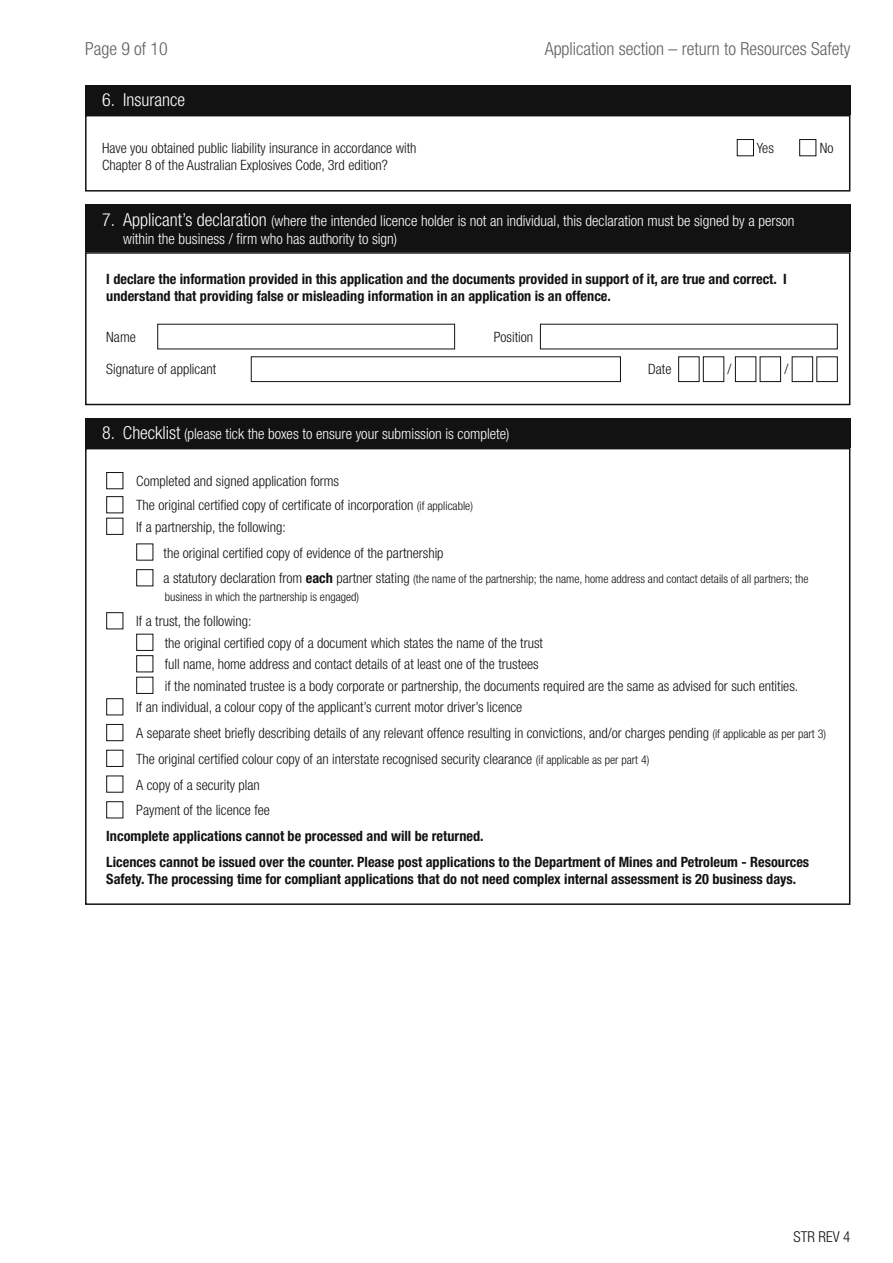
<style>
.page{position:relative;width:893px;height:1263px;background:#fff}
.page>*{position:absolute;margin:0;border:0;box-sizing:border-box;transform-origin:0 0}
.t1{font:300 condensed 18px "Helvetica Neue LT Std";color:#606362}
.t2{font:300 condensed 18px "Helvetica Neue LT Std";color:#fff}
.t3{font:300 condensed 15px "Helvetica Neue LT Std";color:#fff}
.t4{font:300 condensed 15px "Helvetica Neue LT Std";color:#121212}
.t5{font:300 condensed 14.25px/24.2px "Helvetica Neue LT Std";color:#121212}
.t6{font:700 condensed 14.25px "Helvetica Neue LT Std";color:#121212}
.t7{font:300 condensed 12px/17.2px "Helvetica Neue LT Std";color:#121212}
.s1{font-size:18px}
.s2{font-size:12px}
.s3{font-size:14.25px}
.s4{font-weight:700;font-size:14.25px}
</style>
<div class="page">
<div style="left:85px;top:115px;width:765px;height:77px;border:2px solid #121212"></div>
<div style="left:85px;top:85px;width:765px;height:30px;background:#121212"></div>
<div style="left:737px;top:139px;width:17px;height:17px;background:#fff;border:1px solid #121212"></div>
<div style="left:799px;top:139px;width:17px;height:17px;background:#fff;border:1px solid #121212"></div>
<div style="left:85px;top:252px;width:765px;height:153px;border:2px solid #121212"></div>
<div style="left:85px;top:204px;width:765px;height:48px;background:#121212"></div>
<div style="left:251px;top:356px;width:370px;height:26px;background:#fff;border:1px solid #121212"></div>
<div style="left:678px;top:356px;width:21px;height:26px;border:1px solid #121212"></div>
<div style="left:703px;top:356px;width:21px;height:26px;border:1px solid #121212"></div>
<div style="left:735px;top:356px;width:21px;height:26px;border:1px solid #121212"></div>
<div style="left:760px;top:356px;width:21px;height:26px;border:1px solid #121212"></div>
<div style="left:792px;top:356px;width:21px;height:26px;border:1px solid #121212"></div>
<div style="left:816px;top:356px;width:22px;height:26px;border:1px solid #121212"></div>
<div style="left:85px;top:448px;width:765px;height:457px;border:2px solid #121212"></div>
<div style="left:85px;top:418px;width:765px;height:30px;background:#121212"></div>
<div style="left:106px;top:472px;width:17px;height:17px;background:#fff;border:1px solid #121212"></div>
<div style="left:106px;top:496px;width:17px;height:17px;background:#fff;border:1px solid #121212"></div>
<div style="left:106px;top:518px;width:17px;height:17px;background:#fff;border:1px solid #121212"></div>
<div style="left:136px;top:569px;width:17px;height:17px;background:#fff;border:1px solid #121212"></div>
<div style="left:106px;top:612px;width:17px;height:17px;background:#fff;border:1px solid #121212"></div>
<div style="left:136px;top:634px;width:17px;height:17px;background:#fff;border:1px solid #121212"></div>
<div style="left:136px;top:655px;width:17px;height:17px;background:#fff;border:1px solid #121212"></div>
<div style="left:136px;top:677px;width:17px;height:17px;background:#fff;border:1px solid #121212"></div>
<div style="left:106px;top:698px;width:17px;height:17px;background:#fff;border:1px solid #121212"></div>
<div style="left:106px;top:724px;width:17px;height:17px;background:#fff;border:1px solid #121212"></div>
<div style="left:106px;top:750px;width:17px;height:17px;background:#fff;border:1px solid #121212"></div>
<div style="left:106px;top:801px;width:17px;height:17px;background:#fff;border:1px solid #121212"></div>
<p class="t1" style="left:85px;top:39px;width:84px">Page 9 of 10</p>
<p class="t1" style="left:545px;top:39px;width:307px">Application section – return to Resources Safety</p>
<p class="t2" style="left:102px;top:90px;width:85px">6. Insurance</p>
<p class="t5" style="left:102px;top:136px;width:316px">Have you obtained public liability insurance in accordance with</p>
<p class="t5" style="left:757px;top:136px;width:19px">Yes</p>
<p class="t5" style="left:820px;top:136px;width:15px">No</p>
<p class="t5" style="left:102px;top:153px;width:287px">Chapter 8 of the Australian Explosives Code, 3rd edition?</p>
<p class="t2" style="left:102px;top:209px;width:14px">7.</p>
<p class="t3" style="left:123px;top:212px;width:673px"><span class="s1">Applicant’s declaration</span> (where the intended licence holder is not an individual, this declaration must be signed by a person</p>
<p class="t3" style="left:123px;top:230px;width:275px">within the business / firm who has authority to sign)</p>
<p class="t6" style="left:106px;top:270px;width:682px">I declare the information provided in this application and the documents provided in support of it, are true and correct. I</p>
<p class="t6" style="left:106px;top:287px;width:506px">understand that providing false or misleading information in an application is an offence.</p>
<p class="t5" style="left:106px;top:325px;width:31px">Name</p>
<p class="t5" style="left:494px;top:325px;width:41px">Position</p>
<p class="t5" style="left:106px;top:357px;width:111px">Signature of applicant</p>
<p class="t5" style="left:648px;top:357px;width:25px">Date</p>
<p class="t5" style="left:728px;top:357px;width:5px">/</p>
<p class="t5" style="left:784px;top:357px;width:5px">/</p>
<p class="t3" style="left:102px;top:425px;width:409px"><span class="s1">8. Checklist</span> (please tick the boxes to ensure your submission is complete)</p>
<p class="t5" style="left:136px;top:469px;width:338px">Completed and signed application forms<br>The original certified copy of certificate of incorporation <span class="s2">(if applicable)</span></p>
<p class="t5" style="left:164px;top:514px;width:282px;line-height:25.8px;text-indent:-27px">If a partnership, the following:<br>the original certified copy of evidence of the partnership</p>
<p class="t7" style="left:164px;top:570px;width:646px"><span class="s3">a statutory declaration from</span> <span class="s4">each</span> <span class="s3">partner stating</span> (the name of the partnership; the name, home address and contact details of all partners; the business in which the partnership is engaged)</p>
<p class="t5" style="left:136px;top:609px;width:117px">If a trust, the following:</p>
<p class="t5" style="left:165px;top:630px;width:380px">the original certified copy of a document which states the name of the trust</p>
<p class="t5" style="left:165px;top:652px;width:375px">full name, home address and contact details of at least one of the trustees</p>
<p class="t5" style="left:165px;top:674px;width:635px">if the nominated trustee is a body corporate or partnership, the documents required are the same as advised for such entities.</p>
<p class="t5" style="left:136px;top:695px;width:387px">If an individual, a colour copy of the applicant’s current motor driver’s licence</p>
<p class="t5" style="left:136px;top:721px;width:691px">A separate sheet briefly describing details of any relevant offence resulting in convictions, and/or charges pending <span class="s2">(if applicable as per part 3)</span></p>
<p class="t5" style="left:136px;top:747px;width:515px">The original certified colour copy of an interstate recognised security clearance <span class="s2">(if applicable as per part 4)</span></p>
<p class="t5" style="left:136px;top:772px;width:125px">A copy of a security plan</p>
<p class="t5" style="left:136px;top:798px;width:135px">Payment of the licence fee</p>
<p class="t6" style="left:106px;top:827px;width:379px">Incomplete applications cannot be processed and will be returned.</p>
<p class="t6" style="left:106px;top:853px;width:704px">Licences cannot be issued over the counter. Please post applications to the Department of Mines and Petroleum - Resources</p>
<p class="t6" style="left:106px;top:870px;width:691px">Safety. The processing time for compliant applications that do not need complex internal assessment is 20 business days.</p>
<p class="t4" style="left:794px;top:1228px;width:58px">STR REV 4</p>
</div>
